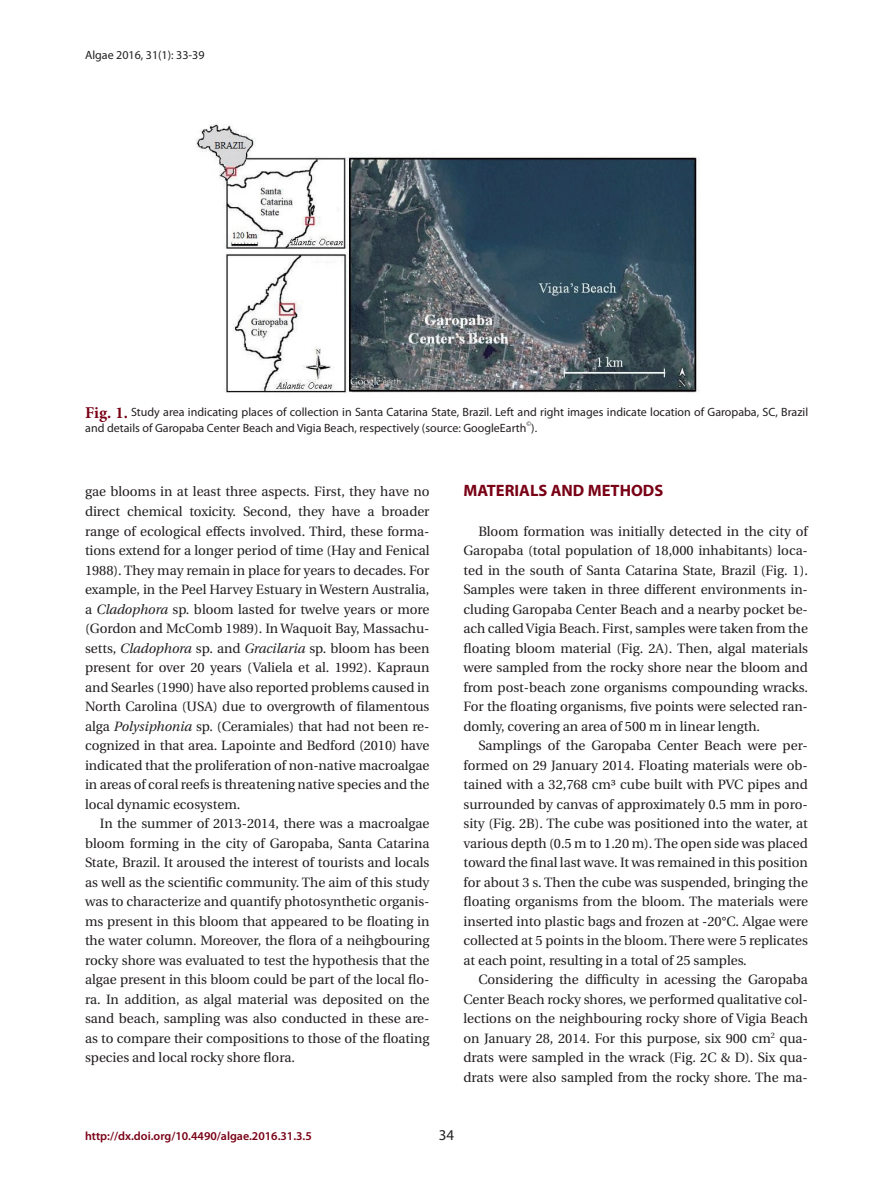
<style>
.page{position:relative;width:893px;height:1191px;background:#fff}
.page>*{position:absolute;margin:0;border:0;box-sizing:border-box;transform-origin:0 0}
.대제목_기준선격자{font:700 16.5px "Myriad Pro";color:#790015}
.t1{font:15px "Myriad Pro";color:#231f20}
.본문내용_공통{font:13.5px/19.5px "Utopia";letter-spacing:-.005em;color:#231f20;text-align:justify}
.t2{font:12px/15.8px "Myriad Pro";color:#231f20}
.t3{font:600 12px "Myriad Pro";color:#790015}
.t4{font:7.05px "Myriad Pro";color:#231f20}
.s1{font-family:"Minion Pro";font-weight:700;font-size:16.5px;color:#790015}
.s2{font-style:italic}
</style>
<div class="page">
<img style="left:196px;top:124px;width:503px;height:269px">
<p class="t2" style="left:85px;top:47px;width:121px">Algae 2016, 31(1): 33-39</p>
<p class="t2" style="left:85px;top:404px;width:724px"><span class="s1">Fig. 1.</span> Study area indicating places of collection in Santa Catarina State, Brazil. Left and right images indicate location of Garopaba, SC, Brazil and details of Garopaba Center Beach and Vigia Beach, respectively (source: GoogleEarth ).</p>
<p class="t4" style="left:526px;top:420px;width:6px">©</p>
<p class="본문내용_공통" style="left:85px;top:482px;width:346px">gae blooms in at least three aspects. First, they have no direct chemical toxicity. Second, they have a broader range of ecological effects involved. Third, these forma&shy;tions extend for a longer period of time (Hay and Fenical 1988). They may remain in place for years to decades. For example, in the Peel Harvey Estuary in Western Australia, a <span class="s2">Cladophora</span> sp. bloom lasted for twelve years or more (Gordon and McComb 1989). In Waquoit Bay, Massachu&shy;setts, <span class="s2">Cladophora</span> sp. and <span class="s2">Gracilaria</span> sp. bloom has been present for over 20 years (Valiela et al. 1992). Kapraun and Searles (1990) have also reported problems caused in North Carolina (USA) due to overgrowth of filamentous alga <span class="s2">Polysiphonia</span> sp. (Ceramiales) that had not been re&shy;cognized in that area. Lapointe and Bedford (2010) have indicated that the proliferation of non-native macroalgae in areas of coral reefs is threatening native species and the local dynamic ecosystem.</p>
<p class="본문내용_공통" style="left:85px;top:814px;width:346px;text-indent:15px">In the summer of 2013-2014, there was a macroalgae bloom forming in the city of Garopaba, Santa Catarina State, Brazil. It aroused the interest of tourists and locals as well as the scientific community. The aim of this study was to characterize and quantify photosynthetic organis&shy;ms present in this bloom that appeared to be floating in the water column. Moreover, the flora of a neihgbouring rocky shore was evaluated to test the hypothesis that the algae present in this bloom could be part of the local flo&shy;ra. In addition, as algal material was deposited on the sand beach, sampling was also conducted in these are&shy;as to compare their compositions to those of the floating species and local rocky shore flora.</p>
<p class="대제목_기준선격자" style="left:463px;top:481px;width:201px">MATERIALS AND METHODS</p>
<p class="본문내용_공통" style="left:463px;top:521px;width:346px;text-indent:15px">Bloom formation was initially detected in the city of Garopaba (total population of 18,000 inhabitants) loca&shy;ted in the south of Santa Catarina State, Brazil (Fig. 1).<br>Samples were taken in three different environments in&shy;cluding Garopaba Center Beach and a nearby pocket be&shy;ach called Vigia Beach. First, samples were taken from the floating bloom material (Fig. 2A). Then, algal materials were sampled from the rocky shore near the bloom and from post-beach zone organisms compounding wracks.<br>For the floating organisms, five points were selected ran&shy;domly, covering an area of 500 m in linear length.</p>
<p class="본문내용_공통" style="left:463px;top:736px;width:346px;text-indent:15px">Samplings of the Garopaba Center Beach were per&shy;formed on 29 January 2014. Floating materials were ob&shy;tained with a 32,768 cm³ cube built with PVC pipes and surrounded by canvas of approximately 0.5 mm in poro&shy;sity (Fig. 2B). The cube was positioned into the water, at various depth (0.5 m to 1.20 m). The open side was placed toward the final last wave. It was remained in this position for about 3 s. Then the cube was suspended, bringing the floating organisms from the bloom. The materials were inserted into plastic bags and frozen at -20°C. Algae were collected at 5 points in the bloom. There were 5 replicates at each point, resulting in a total of 25 samples.</p>
<p class="본문내용_공통" style="left:463px;top:970px;width:346px;text-indent:15px">Considering the difficulty in acessing the Garopaba Center Beach rocky shores, we performed qualitative col&shy;lections on the neighbouring rocky shore of Vigia Beach on January 28, 2014. For this purpose, six 900 cm<sup>2</sup> qua&shy;drats were sampled in the wrack (Fig. 2C &amp; D). Six qua&shy;drats were also sampled from the rocky shore. The ma-</p>
<p class="t3" style="left:85px;top:1129px;width:228px">http://dx.doi.org/10.4490/algae.2016.31.3.5</p>
<p class="t1" style="left:439px;top:1126px;width:17px">34</p>
</div>
